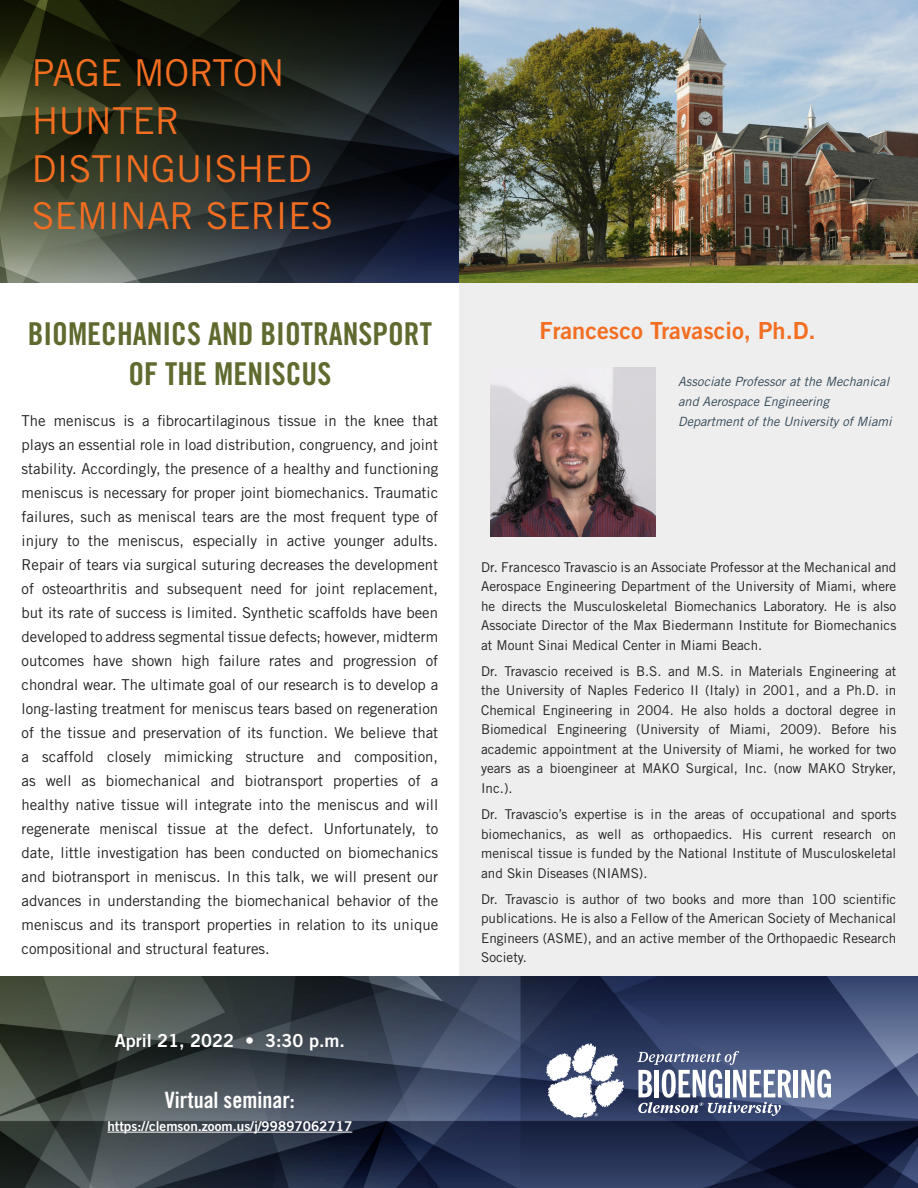
<style>
.page{position:relative;width:918px;height:1188px;background:#fff}
.page>*{position:absolute;margin:0;border:0;box-sizing:border-box;transform-origin:0 0}
.t1{font:37.05px/47.7px "Trade Gothic LT Std";color:#f36e21}
.t2{font:31.5px/40.5px "Trade Gothic LT Std Bd Cn 20";color:#5f6a2f;text-align:center}
.t3{font:23.55px "Trade Gothic LT Std Bd 2";color:#f36e21}
.t4{font:22.5px "Trade Gothic LT Std Bd Cn 20";color:#fff}
.t5{font:18px "Trade Gothic LT Std Bd 2";color:#fff}
.t6{font:15px/24px "Trade Gothic LT Std";color:#231f20;text-align:justify}
.t7{font:13.5px/19.5px "Trade Gothic LT Std";color:#231f20;text-align:justify}
.t8{font:13.5px "Trade Gothic LT Std Bd 2";color:#fff}
.t9{font:italic 12.75px/20.1px "Trade Gothic LT Std";color:#324856}
.s1{font-family:"Trade Gothic LT Std"}
</style>
<div class="page">
<div style="left:459px;top:282px;width:459px;height:695px;background:#eeeeef"></div>
<img style="left:0;top:977px;width:918px;height:211px">
<img style="left:0;top:0;width:918px;height:282px">
<hr style="left:794px;top:1070px;width:4px;height:27px;background:#fff">
<svg style="left:801px;top:1070px;width:30px;height:28px"></svg>
<svg style="left:637px;top:1051px;width:154px;height:65px"></svg>
<svg style="left:546px;top:1043px;width:78px;height:75px"></svg>
<img style="left:490px;top:367px;width:165px;height:170px">
<hr style="left:107px;top:1132px;width:245px;height:1px;background:#fff">
<p class="t1" style="left:32px;top:49px;width:303px">PAGE MORTON<br>HUNTER<br>DISTINGUISHED<br>SEMINAR SERIES</p>
<p class="t2" style="left:28px;top:313px;width:406px">BIOMECHANICS AND BIOTRANSPORT<br>OF THE MENISCUS</p>
<p class="t3" style="left:540px;top:316px;width:278px">Francesco Travascio, Ph.D.</p>
<p class="t9" style="left:678px;top:371px;width:215px">Associate Professor at the Mechanical and Aerospace Engineering<br>Department of the University of Miami</p>
<p class="t6" style="left:22px;top:408px;width:418px">The meniscus is a fibrocartilaginous tissue in the knee that plays an essential role in load distribution, congruency, and joint stability. Accordingly, the presence of a healthy and functioning meniscus is necessary for proper joint biomechanics. Traumatic failures, such as meniscal tears are the most frequent type of injury to the meniscus, especially in active younger adults.<br>Repair of tears via surgical suturing decreases the development of osteoarthritis and subsequent need for joint replacement, but its rate of success is limited. Synthetic scaffolds have been developed to address segmental tissue defects; however, midterm outcomes have shown high failure rates and progression of chondral wear. The ultimate goal of our research is to develop a long-lasting treatment for meniscus tears based on regeneration of the tissue and preservation of its function. We believe that a scaffold closely mimicking structure and composition, as well as biomechanical and biotransport properties of a healthy native tissue will integrate into the meniscus and will regenerate meniscal tissue at the defect. Unfortunately, to date, little investigation has been conducted on biomechanics and biotransport in meniscus. In this talk, we will present our advances in understanding the biomechanical behavior of the meniscus and its transport properties in relation to its unique compositional and structural features.</p>
<p class="t7" style="left:481px;top:557px;width:417px">Dr. Francesco Travascio is an Associate Professor at the Mechanical and Aerospace Engineering Department of the University of Miami, where he directs the Musculoskeletal Biomechanics Laboratory. He is also Associate Director of the Max Biedermann Institute for Biomechanics at Mount Sinai Medical Center in Miami Beach.</p>
<p class="t7" style="left:481px;top:661px;width:417px">Dr. Travascio received is B.S. and M.S. in Materials Engineering at the University of Naples Federico II (Italy) in 2001, and a Ph.D. in Chemical Engineering in 2004. He also holds a doctoral degree in Biomedical Engineering (University of Miami, 2009). Before his academic appointment at the University of Miami, he worked for two years as a bioengineer at MAKO Surgical, Inc. (now MAKO Stryker, Inc.).</p>
<p class="t7" style="left:481px;top:804px;width:417px">Dr. Travascio’s expertise is in the areas of occupational and sports biomechanics, as well as orthopaedics. His current research on meniscal tissue is funded by the National Institute of Musculoskeletal and Skin Diseases (NIAMS).</p>
<p class="t7" style="left:481px;top:889px;width:417px">Dr. Travascio is author of two books and more than 100 scientific publications. He is also a Fellow of the American Society of Mechanical Engineers (ASME), and an active member of the Orthopaedic Research Society.</p>
<p class="t5" style="left:115px;top:1029px;width:232px">April 21, 2022 <span class="s1">•</span> 3:30 p.m.</p>
<p class="t4" style="left:165px;top:1086px;width:131px">Virtual seminar:</p>
<p class="t8" style="left:107px;top:1118px;width:246px">https://clemson.zoom.us/j/99897062717</p>
</div>
